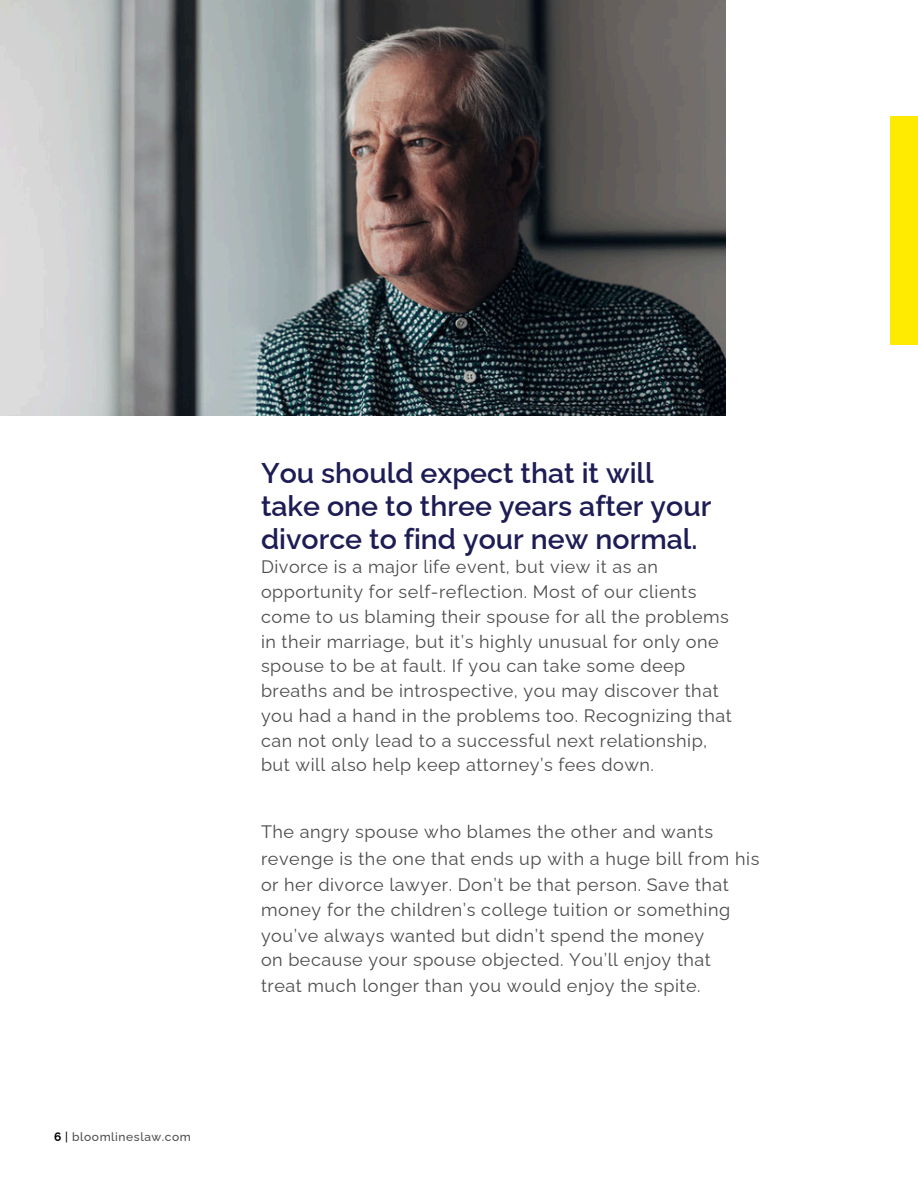
<style>
.page{position:relative;width:918px;height:1188px;background:#fff}
.page>*{position:absolute;margin:0;border:0;box-sizing:border-box;transform-origin:0 0}
.t1{font:600 28.5px/32.7px "Raleway";color:#1d1c54}
.t2{font:18px/24.8px "Raleway";letter-spacing:.03em;color:#4c4c4e}
.t3{font:500 12px "Raleway";letter-spacing:.045em;color:#4c4c4e}
.s1{font-weight:700;color:#000}
.s2{color:#000}
</style>
<div class="page">
<img style="left:0;top:0;width:726px;height:415px">
<div style="left:890px;top:117px;width:28px;height:228px;background:#ffeb02"></div>
<p class="t3" style="left:54px;top:1130px;width:138px"><span class="s1">6</span> <span class="s2">|</span> bloomlineslaw.com</p>
<h1 class="t1" style="left:261px;top:457px;width:452px">You should expect that it will take one to three years after your divorce to find your new normal.</h1>
<h1 class="t2" style="left:261px;top:555px;width:472px">Divorce is a major life event, but view it as an opportunity for self-reflection. Most of our clients come to us blaming their spouse for all the problems in their marriage, but it’s highly unusual for only one spouse to be at fault. If you can take some deep breaths and be introspective, you may discover that you had a hand in the problems too. Recognizing that can not only lead to a successful next relationship, but will also help keep attorney’s fees down.</h1>
<h1 class="t2" style="left:261px;top:819px;width:500px;line-height:25.7px">The angry spouse who blames the other and wants revenge is the one that ends up with a huge bill from his or her divorce lawyer. Don’t be that person. Save that money for the children’s college tuition or something you’ve always wanted but didn’t spend the money<br>on because your spouse objected. You’ll enjoy that<br>treat much longer than you would enjoy the spite.</h1>
</div>
